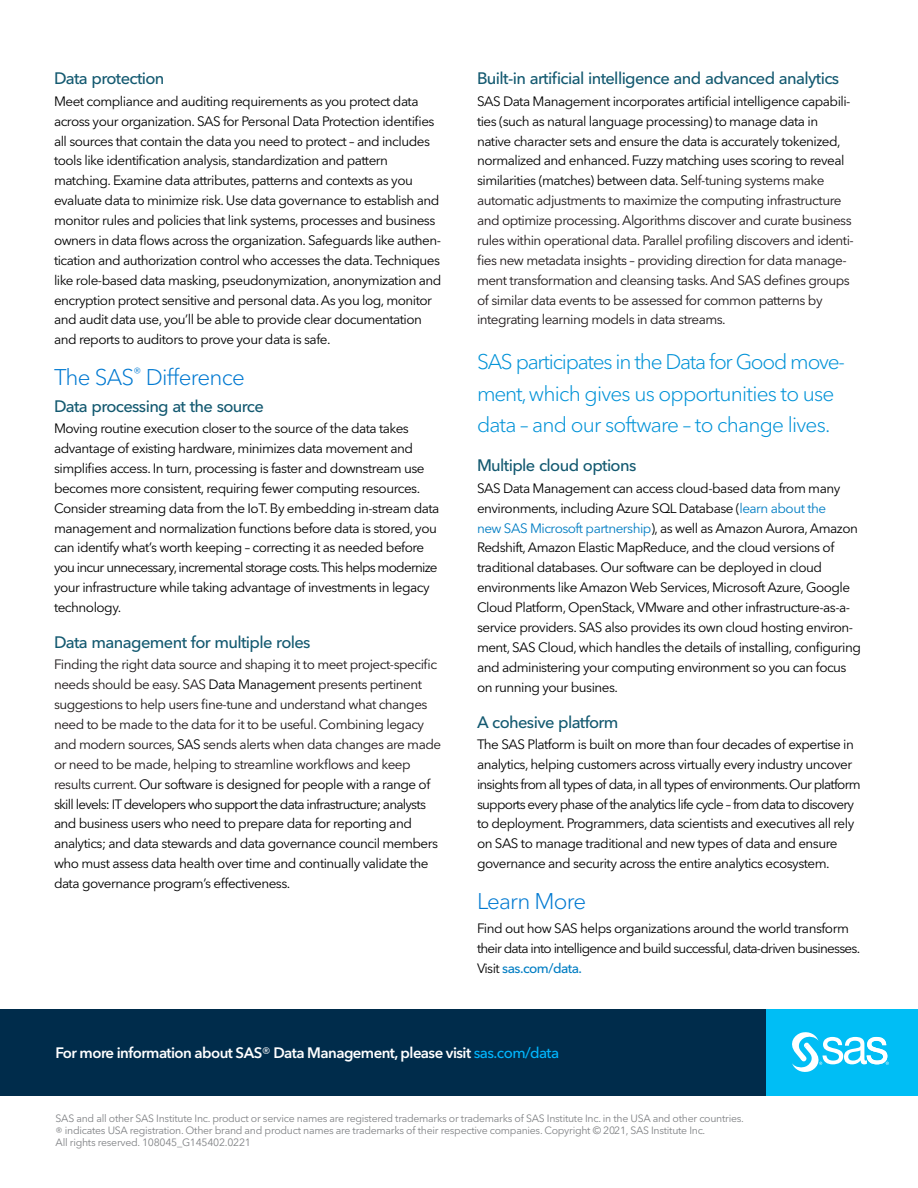
<style>
.page{position:relative;width:918px;height:1188px;background:#fff}
.page>*{position:absolute;margin:0;border:0;box-sizing:border-box;transform-origin:0 0}
.t1{font:300 22.5px "Avenir Next W1 G";letter-spacing:-.035em;color:#0079d1}
.t2{font:300 21px/31.5px "Avenir Next W1 G";letter-spacing:-.04em;color:#0092d7}
.t3{font:500 16.5px "Avenir Next W1 G";letter-spacing:-.04em;color:#135970}
.t4{font:600 15px "Avenir Next W1 G";letter-spacing:-.04em;color:#fff}
.t5{font:13.5px/19.8px "Avenir Next W1 G";letter-spacing:-.04em;color:#000}
.t6{font:13.5px/19.8px "Avenir Next W1 G";letter-spacing:-.035em;color:#1d1718}
.t7{font:10.5px/12px "Avenir Next W1 G";letter-spacing:-.025em;color:#808285}
.s1{color:#1d1718}
.s2{color:#000}
.s3{color:#007dc3}
.s4{font-weight:500;color:#007dc3}
.s5{font-weight:400}
.s6{font-weight:500;color:#00b7ff}
.s7{font-size:12px}
</style>
<div class="page">
<div style="left:0;top:1009px;width:770px;height:87px;background:#002c4b"></div>
<div style="left:767px;top:1009px;width:151px;height:87px;background:#00bef5"></div>
<svg style="left:792px;top:1032px;width:97px;height:40px"></svg>
<p class="t3" style="left:54px;top:69px;width:112px">Data protection</p>
<p class="t5" style="left:54px;top:91px;width:389px">Meet compliance and auditing requirements as you protect data across your organization. SAS for Personal Data Protection identifies all sources that contain the data you need to protect – and includes tools like identification analysis, standardization and pattern matching. Examine data attributes, patterns and contexts as you evaluate data to minimize risk. Use data governance to establish and monitor rules and policies that link systems, processes and business owners in data flows across the organization. Safeguards like authen&shy;tication and authorization control who accesses the data. Techniques like role-based data masking, pseudonymization, anonymization and encryption protect sensitive and personal data. As you log, monitor and audit data use, you’ll be able to provide clear documentation and reports to auditors to prove your data is safe.</p>
<h1 class="t1" style="left:54px;top:364px;width:192px">The SAS<sup>®</sup> Difference</h1>
<p class="t3" style="left:54px;top:396px;width:211px">Data processing at the source</p>
<p class="t5" style="left:54px;top:419px;width:387px">Moving routine execution closer to the source of the data takes advantage of existing hardware, minimizes data movement and simplifies access. In turn, processing is faster and downstream use becomes more consistent, requiring fewer computing resources.<br>Consider streaming data from the IoT. By embedding in-stream data management and normalization functions before data is stored, you can identify what’s worth keeping – correcting it as needed before you incur unnecessary, incremental storage costs. This helps modernize your infrastructure while taking advantage of investments in legacy technology.</p>
<p class="t3" style="left:54px;top:632px;width:258px">Data management for multiple roles</p>
<p class="t5" style="left:54px;top:655px;width:389px"><span class="s1">Finding the right data source and shaping it to meet project-specific needs should be easy. SAS</span> Data Management <span class="s1">presents pertinent suggestions to help users fine-tune and understand what changes need to be made to the data for it to be useful. Combining legacy and modern sources,</span> SAS <span class="s1">sends alerts when data changes are made or need to be made, helping to streamline workflows and keep results current</span>. Our software is designed for people with a range of skill levels: IT developers who support the data infrastructure; analysts and business users who need to prepare data for reporting and analytics; and data stewards and data governance council members who must assess data health over time and continually validate the data governance program’s effectiveness.</p>
<p class="t3" style="left:477px;top:69px;width:364px">Built-in artificial intelligence and advanced analytics</p>
<p class="t6" style="left:477px;top:91px;width:378px"><span class="s2">SAS Data Management incorporates artificial intelligence capabili&shy;ties (such as natural language processing) to manage data in native character sets and ensure the data is accurately tokenized, normalized and enhanced. Fuzzy matching uses scoring to reveal similarities (matches) between data. S</span>elf-tuning systems make automatic adjustments to maximize the computing infrastructure and optimize processing. Algorithms discover and curate business rules within operational data. Parallel profiling discovers and identi&shy;fies new metadata insights – providing direction for data manage&shy;ment transformation and cleansing tasks. And SAS defines groups of similar data events to be assessed for common patterns by integrating learning models in data streams.</p>
<h2 class="t2" style="left:477px;top:346px;width:370px">SAS participates in the Data for Good move&shy;ment, which gives us opportunities to use data – and our software – to change lives.</h2>
<p class="t3" style="left:477px;top:456px;width:161px">Multiple cloud options</p>
<p class="t5" style="left:477px;top:478px;width:386px">SAS Data Management can access cloud-based data from many environments, including Azure SQL Database (<span class="s3">learn about the<br>new SAS Microsoft partnership</span>), as well as Amazon Aurora, Amazon Redshift, Amazon Elastic MapReduce, and the cloud versions of traditional databases. Our software can be deployed in cloud environments like Amazon Web Services, Microsoft Azure, Google Cloud Platform, OpenStack, VMware and other infrastructure-as-a&shy;service providers. SAS also provides its own cloud hosting environ&shy;ment, SAS Cloud, which handles the details of installing, configuring and administering your computing environment so you can focus on running your busines.</p>
<p class="t3" style="left:477px;top:712px;width:143px">A cohesive platform</p>
<p class="t5" style="left:477px;top:734px;width:385px">The SAS Platform is built on more than four decades of expertise in analytics, helping customers across virtually every industry uncover insights from all types of data, in all types of environments. Our platform supports every phase of the analytics life cycle – from data to discovery to deployment. Programmers, data scientists and executives all rely on SAS to manage traditional and new types of data and ensure governance and security across the entire analytics ecosystem.</p>
<h1 class="t1" style="left:477px;top:887px;width:111px">Learn More</h1>
<p class="t5" style="left:477px;top:919px;width:385px">Find out how SAS helps organizations around the world transform their data into intelligence and build successful, data-driven businesses.<br>Visit <span class="s4">sas.com/data.</span></p>
<p class="t4" style="left:56px;top:1044px;width:505px">For more information about SAS<span class="s5">®</span> Data Management, please visit <span class="s6">sas.com/data</span></p>
<p class="t7" style="left:56px;top:1113px;width:690px">SAS and all other SAS Institute Inc. product or service names are registered trademarks or trademarks of SAS Institute Inc. in the USA and other countries. <span class="s7">®</span> indicates USA registration. Other brand and product names are trademarks of their respective companies. Copyright © 2021, SAS Institute Inc.<br>All rights reserved. 108045_G145402.0221</p>
</div>
